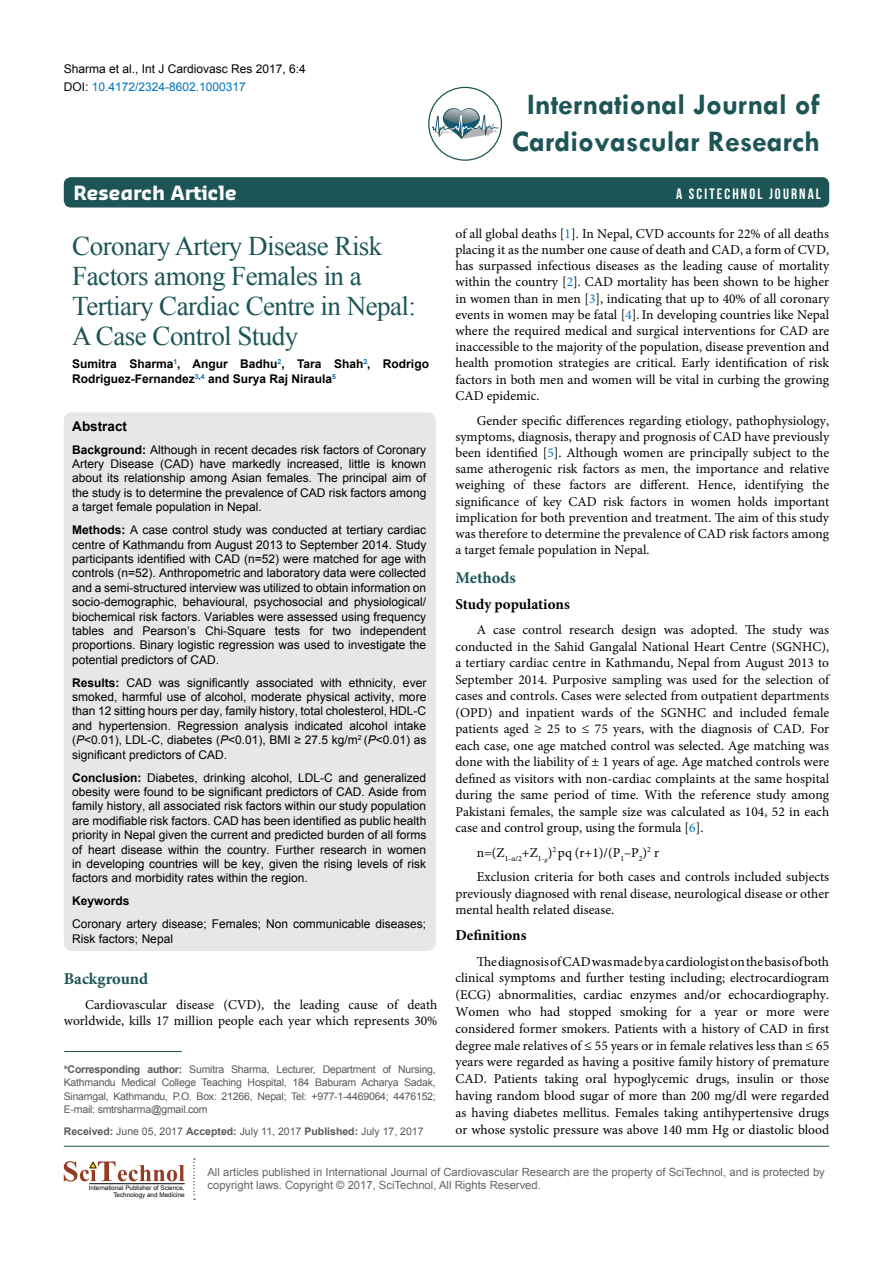
<style>
.page{position:relative;width:893px;height:1263px;background:#fff}
.page>*{position:absolute;margin:0;border:0;box-sizing:border-box;transform-origin:0 0}
.t1{font:700 30px/37.5px "Tw Cen";color:#1d5557;text-align:center}
.t2{font:27px/30px "Times New Roman";letter-spacing:-.02em;color:#1d5557}
.t3{font:700 19.2px "Sansa";color:#fff}
.t4{font:700 16.5px "Minion Pro";color:#1d5557}
.t5{font:700 15px "Minion Pro";color:#000}
.t6{font:15px "Bebas Neue";letter-spacing:.14em;color:#fff}
.t7{font:13.5px/16.2px "Minion Pro";color:#000;text-align:justify}
.t8{font:700 13.5px "Arial";color:#000}
.t9{font:12px/14.4px "Arial";color:#000;text-align:justify}
.t10{font:700 12px/14.4px "Arial";color:#000}
.t11{font:11.25px/13.5px "Arial";color:#636466}
.t12{font:10.5px/13.5px "Arial";letter-spacing:-.02em;color:#58595b;text-align:justify}
.t13{font:10.5px "Arial";color:#58595b}
.t14{font:6.3px/7.6px "Arial";color:#000;text-align:right}
.s1{color:#0072bc}
.s2{font-weight:700}
.s3{font-style:italic}
</style>
<div class="page">
<div style="left:64px;top:177px;width:765px;height:30px;background:#1d5557;border-radius:7px"></div>
<hr style="left:64px;top:1146px;width:765px;height:1px;background:#1d5557">
<svg style="left:193px;top:1158px;width:2px;height:42px"></svg>
<svg style="left:64px;top:1161px;width:121px;height:20px"></svg>
<hr style="left:89px;top:1183px;width:96px;height:1px;background:#000">
<svg style="left:432px;top:108px;width:67px;height:31px"></svg>
<div style="left:428px;top:87px;width:74px;height:74px;border:1px solid #1d5557;border-radius:50%"></div>
<hr style="left:64px;top:1051px;width:118px;height:1px;background:#1d5557">
<div style="left:64px;top:412px;width:372px;height:539px;background:#e6e7e8;border-radius:9px"></div>
<p class="t9" style="left:64px;top:59px;width:244px;line-height:18px">Sharma et al., Int J Cardiovasc Res 2017, 6:4<br>DOI: <span class="s1">10.4172/2324-8602.1000317</span></p>
<h1 class="t1" style="left:512px;top:85px;width:310px">International Journal of<br>Cardiovascular Research</h1>
<h3 class="t3" style="left:74px;top:181px;width:165px">Research Article</h3>
<p class="t6" style="left:676px;top:186px;width:146px">A SCITECHNOL JOURNAL</p>
<h2 class="t2" style="left:72px;top:231px;width:345px">Coronary Artery Disease Risk<br>Factors among Females in a<br>Tertiary Cardiac Centre in Nepal:<br>A Case Control Study</h2>
<p class="t10" style="left:72px;top:357px;width:358px">Sumitra Sharma<sup>1</sup>, Angur Badhu<sup>2</sup>, Tara Shah<sup>2</sup>, Rodrigo<br>Rodriguez-Fernandez<sup>3</sup><sup>,</sup><sup>4</sup> and Surya Raj Niraula<sup>5</sup></p>
<p class="t8" style="left:72px;top:417px;width:56px">Abstract</p>
<p class="t9" style="left:72px;top:442px;width:356px"><span class="s2">Background:</span> Although in recent decades risk factors of Coronary Artery Disease (CAD) have markedly increased, little is known about its relationship among Asian females. The principal aim of the study is to determine the prevalence of CAD risk factors among a target female population in Nepal.</p>
<p class="t9" style="left:72px;top:523px;width:356px"><span class="s2">Methods:</span> A case control study was conducted at tertiary cardiac centre of Kathmandu from August 2013 to September 2014. Study participants identified with CAD (n=52) were matched for age with controls (n=52). Anthropometric and laboratory data were collected and a semi-structured interview was utilized to obtain information on socio-demographic, behavioural, psychosocial and physiological/ biochemical risk factors. Variables were assessed using frequency tables and Pearson’s Chi-Square tests for two independent proportions. Binary logistic regression was used to investigate the potential predictors of CAD.</p>
<p class="t9" style="left:72px;top:675px;width:355px"><span class="s2">Results:</span> CAD was significantly associated with ethnicity, ever smoked, harmful use of alcohol, moderate physical activity, more than 12 sitting hours per day, family history, total cholesterol, HDL-C and hypertension. Regression analysis indicated alcohol intake (<span class="s3">P</span>&lt;0.01), LDL-C, diabetes (<span class="s3">P</span>&lt;0.01), BMI ≥ 27.5 kg/m<sup>2</sup> (<span class="s3">P</span>&lt;0.01) as significant predictors of CAD.</p>
<p class="t9" style="left:72px;top:770px;width:356px"><span class="s2">Conclusion:</span> Diabetes, drinking alcohol, LDL-C and generalized obesity were found to be significant predictors of CAD. Aside from family history, all associated risk factors within our study population are modifiable risk factors. CAD has been identified as public health priority in Nepal given the current and predicted burden of all forms of heart disease within the country. Further research in women in developing countries will be key, given the rising levels of risk factors and morbidity rates within the region.</p>
<p class="t10" style="left:72px;top:894px;width:59px">Keywords</p>
<p class="t9" style="left:72px;top:917px;width:355px">Coronary artery disease; Females; Non communicable diseases;<br>Risk factors; Nepal</p>
<p class="t4" style="left:64px;top:967px;width:86px">Background</p>
<p class="t7" style="left:64px;top:997px;width:375px;text-align:right">Cardiovascular disease (CVD), the leading cause of death worldwide, kills 17 million people each year which represents 30%</p>
<p class="t12" style="left:64px;top:1062px;width:374px"><span class="s2">*Corresponding author:</span> Sumitra Sharma, Lecturer, Department of Nursing, Kathmandu Medical College Teaching Hospital, 184 Baburam Acharya Sadak, Sinamgal, Kathmandu, P.O. Box: 21266, Nepal; Tel: +977-1-4469064; 4476152; E-mail: smtrsharma@gmail.com</p>
<p class="t13" style="left:64px;top:1124px;width:361px"><span class="s2">Received:</span> June 05, 2017 <span class="s2">Accepted:</span> July 11, 2017 <span class="s2">Published:</span> July 17, 2017</p>
<p class="t7" style="left:455px;top:225px;width:375px">of all global deaths [<span class="s1">1</span>]. In Nepal, CVD accounts for 22% of all deaths placing it as the number one cause of death and CAD, a form of CVD, has surpassed infectious diseases as the leading cause of mortality within the country [<span class="s1">2</span>]. CAD mortality has been shown to be higher in women than in men [<span class="s1">3</span>], indicating that up to 40% of all coronary events in women may be fatal [<span class="s1">4</span>].In developing countries like Nepal where the required medical and surgical interventions for CAD are inaccessible to the majority of the population, disease prevention and health promotion strategies are critical. Early identification of risk factors in both men and women will be vital in curbing the growing CAD epidemic.</p>
<p class="t7" style="left:455px;top:412px;width:375px;text-indent:21px">Gender specific differences regarding etiology, pathophysiology, symptoms, diagnosis, therapy and prognosis of CAD have previously been identified [<span class="s1">5</span>]. Although women are principally subject to the same atherogenic risk factors as men, the importance and relative weighing of these factors are different. Hence, identifying the significance of key CAD risk factors in women holds important implication for both prevention and treatment. The aim of this study was therefore to determine the prevalence of CAD risk factors among a target female population in Nepal.</p>
<p class="t4" style="left:455px;top:566px;width:62px">Methods</p>
<p class="t5" style="left:455px;top:594px;width:116px">Study populations</p>
<p class="t7" style="left:455px;top:621px;width:375px;text-indent:21px">A case control research design was adopted. The study was conducted in the Sahid Gangalal National Heart Centre (SGNHC), a tertiary cardiac centre in Kathmandu, Nepal from August 2013 to September 2014. Purposive sampling was used for the selection of cases and controls. Cases were selected from outpatient departments (OPD) and inpatient wards of the SGNHC and included female patients aged ≥ 25 to ≤ 75 years, with the diagnosis of CAD. For each case, one age matched control was selected. Age matching was done with the liability of ± 1 years of age. Age matched controls were defined as visitors with non-cardiac complaints at the same hospital during the same period of time. With the reference study among Pakistani females, the sample size was calculated as 104, 52 in each case and control group, using the formula [<span class="s1">6</span>].</p>
<p class="t7" style="left:477px;top:840px;width:354px;line-height:24.8px">n=(Z<sub>1-α/2</sub>+Z<sub>1-</sub><sub>ᵦ</sub>)<sup>2</sup> pq (r+1)/(P<sub>1</sub>–P<sub>2</sub>)<sup>2</sup> r<br>Exclusion criteria for both cases and controls included subjects</p>
<p class="t7" style="left:455px;top:885px;width:375px">previously diagnosed with renal disease, neurological disease or other mental health related disease.</p>
<p class="t5" style="left:455px;top:925px;width:72px">Definitions</p>
<p class="t7" style="left:455px;top:953px;width:375px;line-height:16.8px;text-indent:21px">The diagnosis of CAD was made by a cardiologist on the basis of both clinical symptoms and further testing including; electrocardiogram (ECG) abnormalities, cardiac enzymes and/or echocardiography.<br>Women who had stopped smoking for a year or more were considered former smokers. Patients with a history of CAD in first degree male relatives of ≤ 55 years or in female relatives less than ≤ 65 years were regarded as having a positive family history of premature CAD. Patients taking oral hypoglycemic drugs, insulin or those having random blood sugar of more than 200 mg/dl were regarded as having diabetes mellitus. Females taking antihypertensive drugs or whose systolic pressure was above 140 mm Hg or diastolic blood</p>
<p class="t14" style="left:89px;top:1184px;width:97px">International Publisher of Science,<br>Technology and Medicine</p>
<p class="t11" style="left:207px;top:1165px;width:619px">All articles published in International Journal of Cardiovascular Research are the property of SciTechnol, and is protected by copyright laws. Copyright © 2017, SciTechnol, All Rights Reserved.</p>
</div>
